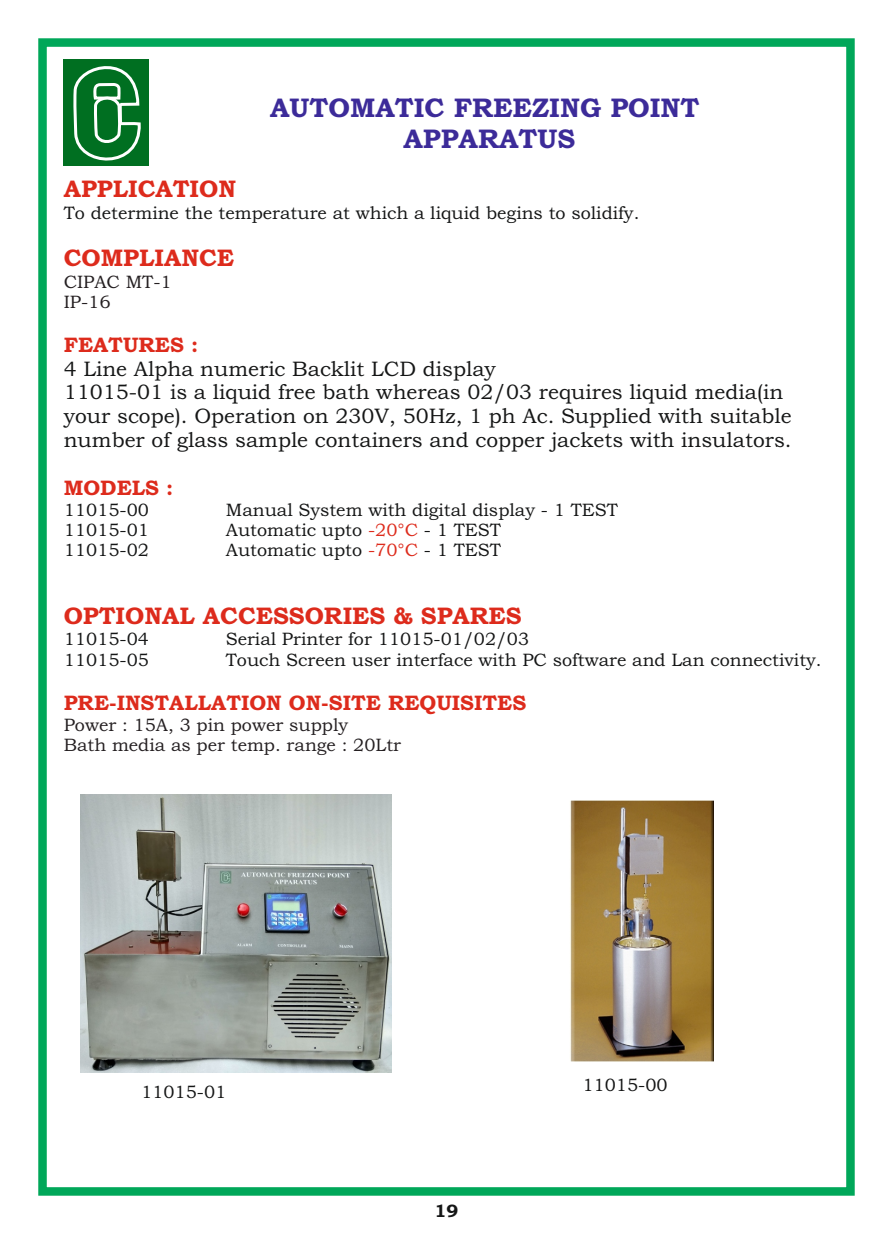
<style>
.page{position:relative;width:893px;height:1234px;background:#fff}
.page>*{position:absolute;margin:0;border:0;box-sizing:border-box;transform-origin:0 0}
.t1{font:700 27px/31.7px "Bookman Old Style";color:#3c2b99;text-align:center}
.t2{font:700 24px "Bookman Old Style";color:#dd2b1c}
.t3{font:21px/23.5px "Bookman Old Style";color:#151616}
.t4{font:700 21px "Bookman Old Style";color:#dd2b1c}
.t5{font:18px/20.2px "Bookman Old Style";color:#151616}
.t6{font:18px/20.2px "Bookman Old Style";color:#241f21}
.t7{font:700 18px "Bookman Old Style";color:#151616}
.s1{color:#dd2b1c}
</style>
<div class="page">
<div style="left:38px;top:38px;width:817px;height:1157px;border:9px solid #00a759"></div>
<div style="left:64px;top:60px;width:85px;height:106px;background:#006f21"></div>
<svg style="left:72px;top:59px;width:70px;height:102px"></svg>
<img style="left:80px;top:794px;width:311px;height:277px">
<img style="left:570px;top:800px;width:144px;height:260px">
<h2 class="t2" style="left:64px;top:180px;width:174px">APPLICATION</h2>
<h1 class="t1" style="left:270px;top:94px;width:431px">AUTOMATIC FREEZING POINT<br>APPARATUS</h1>
<p class="t5" style="left:64px;top:204px;width:577px">To determine the temperature at which a liquid begins to solidify.</p>
<h2 class="t2" style="left:64px;top:249px;width:172px">COMPLIANCE</h2>
<p class="t6" style="left:64px;top:273px;width:109px">CIPAC MT-1<br>IP-16</p>
<p class="t4" style="left:64px;top:337px;width:136px">FEATURES :</p>
<p class="t3" style="left:64px;top:358px;width:729px">4 Line Alpha numeric Backlit LCD display<br>11015-01 is a liquid free bath whereas 02/03 requires liquid media(in your scope). Operation on 230V, 50Hz, 1 ph Ac. Supplied with suitable number of glass sample containers and copper jackets with insulators.</p>
<p class="t4" style="left:64px;top:479px;width:111px">MODELS :</p>
<p class="t5" style="left:64px;top:501px;width:87px">11015-00</p>
<p class="t5" style="left:226px;top:501px;width:394px">Manual System with digital display - 1 TEST</p>
<p class="t5" style="left:64px;top:521px;width:87px">11015-01<br>11015-02</p>
<p class="t5" style="left:226px;top:521px;width:277px">Automatic upto <span class="s1">-20°C</span> - 1 TEST<br>Automatic upto <span class="s1">-70°C</span> - 1 TEST</p>
<h2 class="t2" style="left:64px;top:606px;width:459px">OPTIONAL ACCESSORIES &amp; SPARES</h2>
<p class="t5" style="left:64px;top:630px;width:87px">11015-04</p>
<p class="t5" style="left:226px;top:630px;width:305px">Serial Printer for 11015-01/02/03</p>
<p class="t5" style="left:64px;top:651px;width:87px">11015-05</p>
<p class="t5" style="left:226px;top:651px;width:597px">Touch Screen user interface with PC software and Lan connectivity.</p>
<p class="t4" style="left:64px;top:694px;width:464px">PRE-INSTALLATION ON-SITE REQUISITES</p>
<p class="t6" style="left:64px;top:716px;width:339px">Power : 15A, 3 pin power supply<br>Bath media as per temp. range : 20Ltr</p>
<p class="t5" style="left:141px;top:1082px;width:87px">11015-01</p>
<p class="t7" style="left:435px;top:1203px;width:25px">19</p>
<p class="t5" style="left:582px;top:1076px;width:87px">11015-00</p>
</div>
